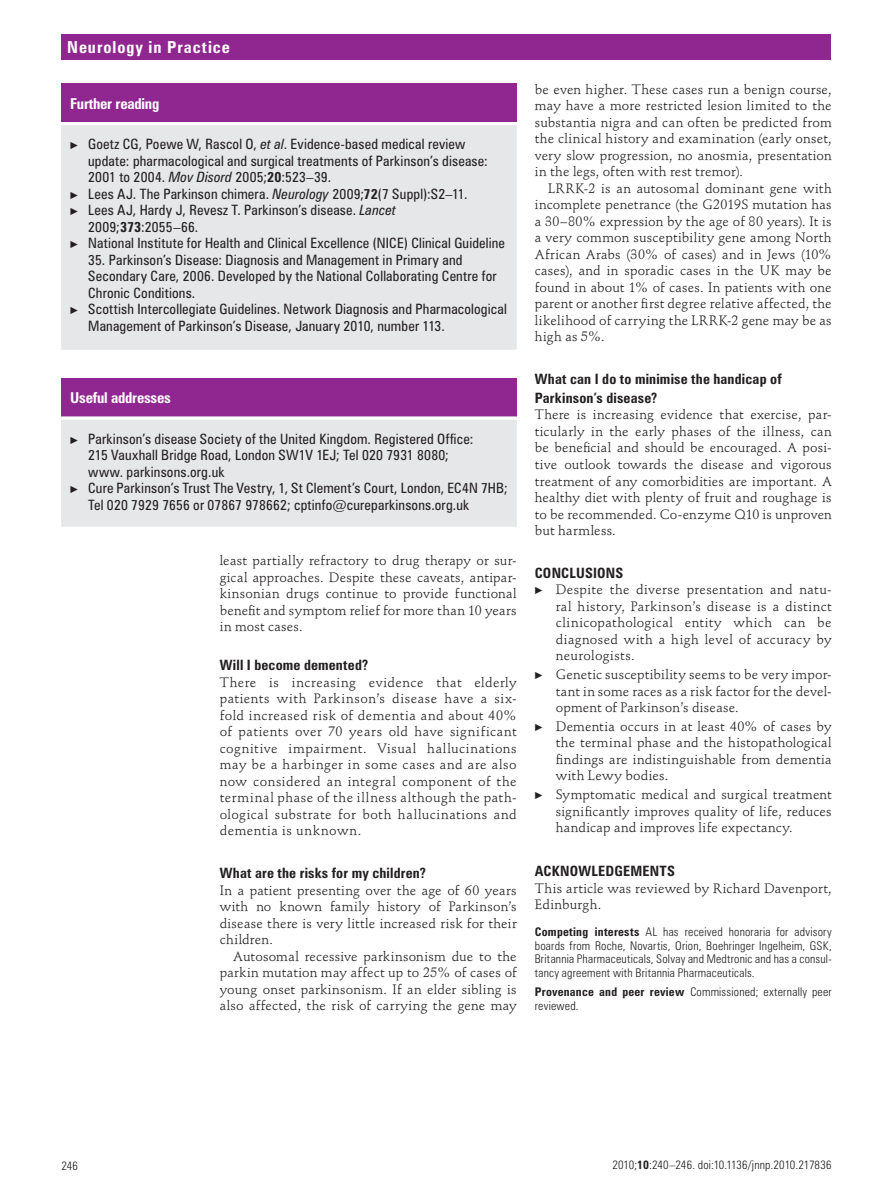
<style>
.page{position:relative;width:893px;height:1191px;background:#fff}
.page>*{position:absolute;margin:0;border:0;box-sizing:border-box;transform-origin:0 0}
.t1{font:700 condensed 16.5px "Zurich BT";letter-spacing:.055em;color:#fff}
.t2{font:700 condensed 15px "Zurich BT";letter-spacing:-.015em;color:#fff}
.t3{font:condensed 14.25px "Zurich BT";letter-spacing:.01em;color:#231f20}
.t4{font:700 condensed 14.25px/18.8px "Zurich BT";letter-spacing:.01em;color:#231f20}
.t5{font:13.5px/16.5px "Stempel Schneidler Std";letter-spacing:.02em;color:#231f20;text-align:justify}
.t6{font:300 condensed 12px/13.5px "Zurich BT";letter-spacing:.015em;color:#231f20;text-align:justify}
.s1{font-style:italic}
.s2{font-weight:700}
</style>
<div class="page">
<div style="left:61px;top:34px;width:770px;height:25px;background:#90268f"></div>
<div style="left:61px;top:84px;width:456px;height:38px;background:#90268f"></div>
<div style="left:61px;top:125px;width:456px;height:225px;background:#e6e7e9"></div>
<div style="left:61px;top:378px;width:456px;height:38px;background:#90268f"></div>
<div style="left:61px;top:420px;width:456px;height:107px;background:#e6e7e9"></div>
<p class="t1" style="left:67px;top:41px;width:164px">Neurology in Practice</p>
<p class="t2" style="left:70px;top:98px;width:91px">Further reading</p>
<p class="t3" style="left:70px;top:139px;width:397px">▶ Goetz CG, Poewe W, Rascol O, <span class="s1">et al</span>. Evidence-based medical review</p>
<p class="t3" style="left:88px;top:155px;width:401px">update: pharmacological and surgical treatments of Parkinson’s disease:</p>
<p class="t3" style="left:88px;top:172px;width:245px">2001 to 2004. <span class="s1">Mov Disord</span> 2005;<span class="s2">20</span>:523–39.</p>
<p class="t3" style="left:70px;top:188px;width:399px">▶ Lees AJ. The Parkinson chimera. <span class="s1">Neurology</span> 2009;<span class="s2">72</span>(7 Suppl):S2–11.</p>
<p class="t3" style="left:70px;top:205px;width:327px">▶ Lees AJ, Hardy J, Revesz T. Parkinson’s disease. <span class="s1">Lancet</span></p>
<p class="t3" style="left:88px;top:221px;width:112px">2009;<span class="s2">373</span>:2055–66.</p>
<p class="t3" style="left:70px;top:238px;width:436px">▶ National Institute for Health and Clinical Excellence (NICE) Clinical Guideline</p>
<p class="t3" style="left:88px;top:254px;width:376px">35. Parkinson’s Disease: Diagnosis and Management in Primary and</p>
<p class="t3" style="left:88px;top:271px;width:410px">Secondary Care, 2006. Developed by the National Collaborating Centre for</p>
<p class="t3" style="left:88px;top:287px;width:109px">Chronic Conditions.</p>
<p class="t3" style="left:70px;top:304px;width:438px">▶ Scottish Intercollegiate Guidelines. Network Diagnosis and Pharmacological</p>
<p class="t3" style="left:88px;top:320px;width:358px">Management of Parkinson’s Disease, January 2010, number 113.</p>
<p class="t2" style="left:70px;top:392px;width:102px">Useful addresses</p>
<p class="t3" style="left:70px;top:433px;width:405px">▶ Parkinson’s disease Society of the United Kingdom. Registered Office:</p>
<p class="t3" style="left:88px;top:450px;width:362px">215 Vauxhall Bridge Road, London SW1V 1EJ; Tel 020 7931 8080;</p>
<p class="t3" style="left:88px;top:466px;width:138px">www. parkinsons.org.uk</p>
<p class="t3" style="left:70px;top:483px;width:439px">▶ Cure Parkinson’s Trust The Vestry, 1, St Clement’s Court, London, EC4N 7HB;</p>
<p class="t3" style="left:88px;top:499px;width:382px">Tel 020 7929 7656 or 07867 978662; cptinfo@cureparkinsons.org.uk</p>
<p class="t5" style="left:220px;top:554px;width:299px">least partially refractory to drug therapy or sur&shy;gical approaches. Despite these caveats, antipar&shy;kinsonian drugs continue to provide functional benefit and symptom relief for more than 10 years in most cases.</p>
<p class="t4" style="left:220px;top:657px;width:150px">Will I become demented?</p>
<p class="t5" style="left:220px;top:675px;width:299px">There is increasing evidence that elderly patients with Parkinson’s disease have a six&shy;fold increased risk of dementia and about 40% of patients over 70 years old have significant cognitive impairment. Visual hallucinations may be a harbinger in some cases and are also now considered an integral component of the terminal phase of the illness although the path&shy;ological substrate for both hallucinations and dementia is unknown.</p>
<p class="t4" style="left:220px;top:865px;width:207px">What are the risks for my children?</p>
<p class="t5" style="left:220px;top:883px;width:298px">In a patient presenting over the age of 60 years with no known family history of Parkinson’s disease there is very little increased risk for their children.</p>
<p class="t5" style="left:220px;top:949px;width:299px;text-indent:14px">Autosomal recessive parkinsonism due to the parkin mutation may affect up to 25% of cases of young onset parkinsonism. If an elder sibling is also affected, the risk of carrying the gene may</p>
<p class="t5" style="left:535px;top:82px;width:298px">be even higher. These cases run a benign course, may have a more restricted lesion limited to the substantia nigra and can often be predicted from the clinical history and examination (early onset, very slow progression, no anosmia, presentation in the legs, often with rest tremor).</p>
<p class="t5" style="left:535px;top:181px;width:298px;text-indent:14px">LRRK-2 is an autosomal dominant gene with incomplete penetrance (the G2019S mutation has a 30–80% expression by the age of 80 years). It is a very common susceptibility gene among North African Arabs (30% of cases) and in Jews (10% cases), and in sporadic cases in the UK may be found in about 1% of cases. In patients with one parent or another first degree relative affected, the likelihood of carrying the LRRK-2 gene may be as high as 5%.</p>
<p class="t4" style="left:535px;top:371px;width:248px">What can I do to minimise the handicap of<br>Parkinson’s disease?</p>
<p class="t5" style="left:535px;top:408px;width:298px">There is increasing evidence that exercise, par&shy;ticularly in the early phases of the illness, can be beneficial and should be encouraged. A posi&shy;tive outlook towards the disease and vigorous treatment of any comorbidities are important. A healthy diet with plenty of fruit and roughage is to be recommended. Co-enzyme Q10 is unproven but harmless.</p>
<p class="t4" style="left:535px;top:564px;width:90px">CONCLUSIONS</p>
<p class="t5" style="left:556px;top:583px;width:277px;text-indent:-21px">▶ Despite the diverse presentation and natu&shy;ral history, Parkinson’s disease is a distinct clinicopathological entity which can be diagnosed with a high level of accuracy by neurologists.</p>
<p class="t5" style="left:556px;top:667px;width:277px;text-indent:-21px">▶ Genetic susceptibility seems to be very impor&shy;tant in some races as a risk factor for the devel&shy;opment of Parkinson’s disease.</p>
<p class="t5" style="left:556px;top:719px;width:277px;text-indent:-21px">▶ Dementia occurs in at least 40% of cases by the terminal phase and the histopathological findings are indistinguishable from dementia with Lewy bodies.</p>
<p class="t5" style="left:556px;top:787px;width:277px;text-indent:-21px">▶ Symptomatic medical and surgical treatment significantly improves quality of life, reduces handicap and improves life expectancy.</p>
<p class="t4" style="left:535px;top:863px;width:142px">ACKNOWLEDGEMENTS</p>
<p class="t5" style="left:535px;top:881px;width:298px">This article was reviewed by Richard Davenport,<br>Edinburgh.</p>
<p class="t6" style="left:535px;top:926px;width:298px"><span class="s2">Competing interests</span> AL has received honoraria for advisory boards from Roche, Novartis, Orion, Boehringer Ingelheim, GSK, Britannia Pharmaceuticals, Solvay and Medtronic and has a consul&shy;tancy agreement with Britannia Pharmaceuticals.</p>
<p class="t6" style="left:535px;top:986px;width:298px"><span class="s2">Provenance and peer review</span> Commissioned; externally peer reviewed.</p>
<p class="t6" style="left:61px;top:1160px;width:18px">246</p>
<p class="t6" style="left:612px;top:1159px;width:221px">2010;<span class="s2">10</span>:240–246. doi:10.1136/jnnp.2010.217836</p>
</div>
